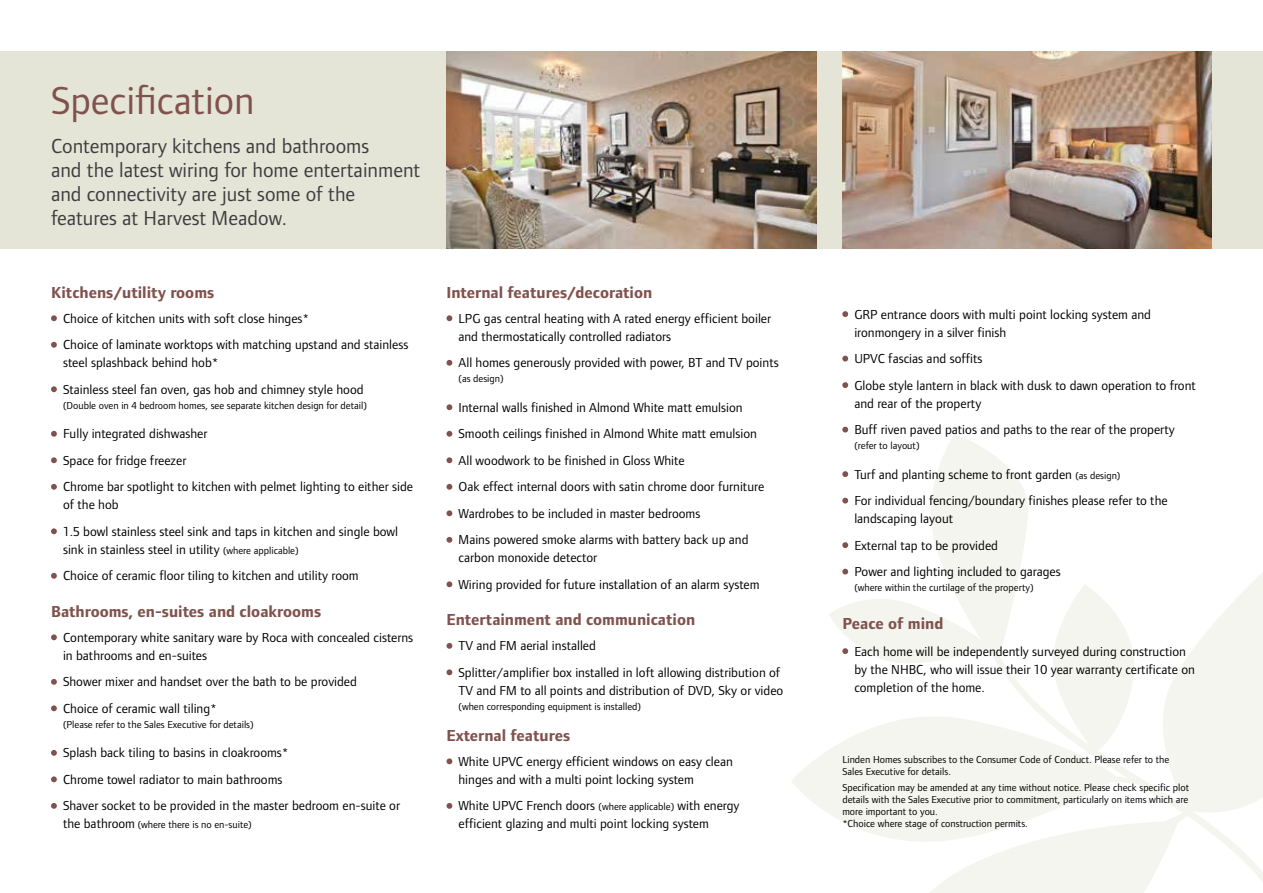
<style>
.page{position:relative;width:1263px;height:893px;background:#fff}
.page>*{position:absolute;margin:0;border:0;box-sizing:border-box;transform-origin:0 0}
.t1{font:40.5px "Foundry Form Sans";color:#80524e}
.t2{font:21px/24px "Foundry Form Sans";color:#3e3d40}
.t3{font:700 16.5px "Foundry Form Sans";color:#80524e}
.t4{font:13.5px/26.5px "Foundry Form Sans";color:#000}
.t5{font:10.5px/12px "Foundry Form Sans";color:#000}
.s1{font-size:10.5px}
.s2{font-size:13.5px}
</style>
<div class="page">
<svg style="left:791px;top:750px;width:38px;height:64px;fill:#f5f5ef"></svg>
<div style="left:0;top:51px;width:1263px;height:197px;background:#e5e5d7"></div>
<svg style="left:51px;top:315px;width:6px;height:6px"></svg>
<svg style="left:51px;top:342px;width:6px;height:6px"></svg>
<svg style="left:51px;top:386px;width:6px;height:6px"></svg>
<svg style="left:51px;top:431px;width:6px;height:6px"></svg>
<svg style="left:51px;top:457px;width:6px;height:6px"></svg>
<svg style="left:51px;top:484px;width:6px;height:6px"></svg>
<svg style="left:51px;top:528px;width:6px;height:6px"></svg>
<svg style="left:51px;top:573px;width:6px;height:6px"></svg>
<svg style="left:51px;top:634px;width:6px;height:6px"></svg>
<svg style="left:51px;top:679px;width:6px;height:6px"></svg>
<svg style="left:51px;top:705px;width:6px;height:6px"></svg>
<svg style="left:51px;top:750px;width:6px;height:6px"></svg>
<svg style="left:51px;top:776px;width:6px;height:6px"></svg>
<svg style="left:51px;top:803px;width:6px;height:6px"></svg>
<svg style="left:446px;top:315px;width:6px;height:6px"></svg>
<svg style="left:446px;top:360px;width:6px;height:6px"></svg>
<svg style="left:446px;top:404px;width:6px;height:6px"></svg>
<svg style="left:446px;top:431px;width:6px;height:6px"></svg>
<svg style="left:446px;top:457px;width:6px;height:6px"></svg>
<svg style="left:446px;top:484px;width:6px;height:6px"></svg>
<svg style="left:446px;top:510px;width:6px;height:6px"></svg>
<svg style="left:446px;top:537px;width:6px;height:6px"></svg>
<svg style="left:446px;top:581px;width:6px;height:6px"></svg>
<svg style="left:446px;top:643px;width:6px;height:6px"></svg>
<svg style="left:446px;top:669px;width:6px;height:6px"></svg>
<svg style="left:446px;top:758px;width:6px;height:6px"></svg>
<svg style="left:446px;top:803px;width:6px;height:6px"></svg>
<img style="left:842px;top:51px;width:370px;height:197px">
<svg style="left:842px;top:311px;width:6px;height:6px"></svg>
<svg style="left:842px;top:356px;width:6px;height:5px"></svg>
<svg style="left:842px;top:382px;width:6px;height:6px"></svg>
<svg style="left:829px;top:427px;width:434px;height:466px"></svg>
<img style="left:446px;top:51px;width:370px;height:197px">
<h1 class="t1" style="left:51px;top:78px;width:205px">Specification</h1>
<h2 class="t2" style="left:51px;top:133px;width:371px">Contemporary kitchens and bathrooms<br>and the latest wiring for home entertainment and connectivity are just some of the features at Harvest Meadow.</h2>
<p class="t3" style="left:51px;top:283px;width:165px">Kitchens/utility rooms</p>
<p class="t4" style="left:63px;top:305px;width:347px">Choice of kitchen units with soft close hinges*<br>Choice of laminate worktops with matching upstand and stainless</p>
<p class="t4" style="left:63px;top:349px;width:302px">steel splashback behind hob*<br>Stainless steel fan oven, gas hob and chimney style hood</p>
<p class="t5" style="left:63px;top:399px;width:305px">(Double oven in 4 bedroom homes, see separate kitchen design for detail)</p>
<p class="t4" style="left:63px;top:420px;width:352px">Fully integrated dishwasher<br>Space for fridge freezer<br>Chrome bar spotlight to kitchen with pelmet lighting to either side</p>
<p class="t4" style="left:63px;top:491px;width:337px">of the hob<br>1.5 bowl stainless steel sink and taps in kitchen and single bowl</p>
<p class="t4" style="left:63px;top:536px;width:297px">sink in stainless steel in utility <span class="s1">(where applicable)<br></span>Choice of ceramic floor tiling to kitchen and utility room</p>
<p class="t3" style="left:51px;top:602px;width:272px">Bathrooms, en-suites and cloakrooms</p>
<p class="t4" style="left:63px;top:628px;width:352px;line-height:18px">Contemporary white sanitary ware by Roca with concealed cisterns in bathrooms and en-suites</p>
<p class="t4" style="left:63px;top:668px;width:295px">Shower mixer and handset over the bath to be provided<br>Choice of ceramic wall tiling*</p>
<p class="t5" style="left:63px;top:718px;width:192px">(Please refer to the Sales Executive for details)</p>
<p class="t4" style="left:63px;top:739px;width:338px">Splash back tiling to basins in cloakrooms*<br>Chrome towel radiator to main bathrooms<br>Shaver socket to be provided in the master bedroom en-suite or</p>
<p class="t5" style="left:63px;top:819px;width:190px"><span class="s2">the bathroom</span> (where there is no en-suite)</p>
<p class="t3" style="left:446px;top:283px;width:207px">Internal features/decoration</p>
<p class="t4" style="left:458px;top:309px;width:314px;line-height:18px">LPG gas central heating with A rated energy efficient boiler and thermostatically controlled radiators</p>
<p class="t4" style="left:458px;top:349px;width:322px">All homes generously provided with power, BT and TV points</p>
<p class="t5" style="left:458px;top:373px;width:47px">(as design)</p>
<p class="t4" style="left:458px;top:394px;width:307px">Internal walls finished in Almond White matt emulsion Smooth ceilings finished in Almond White matt emulsion All woodwork to be finished in Gloss White<br>Oak effect internal doors with satin chrome door furniture Wardrobes to be included in master bedrooms<br>Mains powered smoke alarms with battery back up and</p>
<p class="t4" style="left:458px;top:544px;width:303px">carbon monoxide detector<br>Wiring provided for future installation of an alarm system</p>
<p class="t3" style="left:446px;top:610px;width:250px">Entertainment and communication</p>
<p class="t4" style="left:458px;top:632px;width:323px">TV and FM aerial installed<br>Splitter/amplifier box installed in loft allowing distribution of</p>
<p class="t4" style="left:458px;top:677px;width:326px">TV and FM to all points and distribution of DVD, Sky or video</p>
<p class="t5" style="left:458px;top:700px;width:184px">(when corresponding equipment is installed)</p>
<p class="t3" style="left:446px;top:726px;width:125px">External features</p>
<p class="t4" style="left:458px;top:752px;width:276px;line-height:18px">White UPVC energy efficient windows on easy clean hinges and with a multi point locking system</p>
<p class="t4" style="left:458px;top:797px;width:282px;line-height:18px">White UPVC French doors <span class="s1">(where applicable)</span> with energy efficient glazing and multi point locking system</p>
<p class="t4" style="left:854px;top:305px;width:298px;line-height:18px">GRP entrance doors with multi point locking system and ironmongery in a silver finish</p>
<p class="t4" style="left:854px;top:345px;width:343px">UPVC fascias and soffits<br>Globe style lantern in black with dusk to dawn operation to front</p>
<p class="t4" style="left:854px;top:390px;width:322px">and rear of the property<br>Buff riven paved patios and paths to the rear of the property</p>
<p class="t5" style="left:854px;top:439px;width:67px">(refer to layout)</p>
<p class="t4" style="left:854px;top:461px;width:315px">Turf and planting scheme to front garden <span class="s1">(as design)<br></span>For individual fencing/boundary finishes please refer to the</p>
<p class="t4" style="left:854px;top:505px;width:208px">landscaping layout<br>External tap to be provided<br>Power and lighting included to garages</p>
<p class="t5" style="left:854px;top:581px;width:181px">(where within the curtilage of the property)</p>
<p class="t3" style="left:842px;top:614px;width:103px">Peace of mind</p>
<p class="t4" style="left:854px;top:642px;width:342px;line-height:18px">Each home will be independently surveyed during construction by the NHBC, who will issue their 10 year warranty certificate on completion of the home.</p>
<p class="t5" style="left:842px;top:753px;width:328px">Linden Homes subscribes to the Consumer Code of Conduct. Please refer to the<br>Sales Executive for details.</p>
<p class="t5" style="left:842px;top:782px;width:348px">Specification may be amended at any time without notice. Please check specific plot details with the Sales Executive prior to commitment, particularly on items which are more important to you.<br>*Choice where stage of construction permits.</p>
</div>
